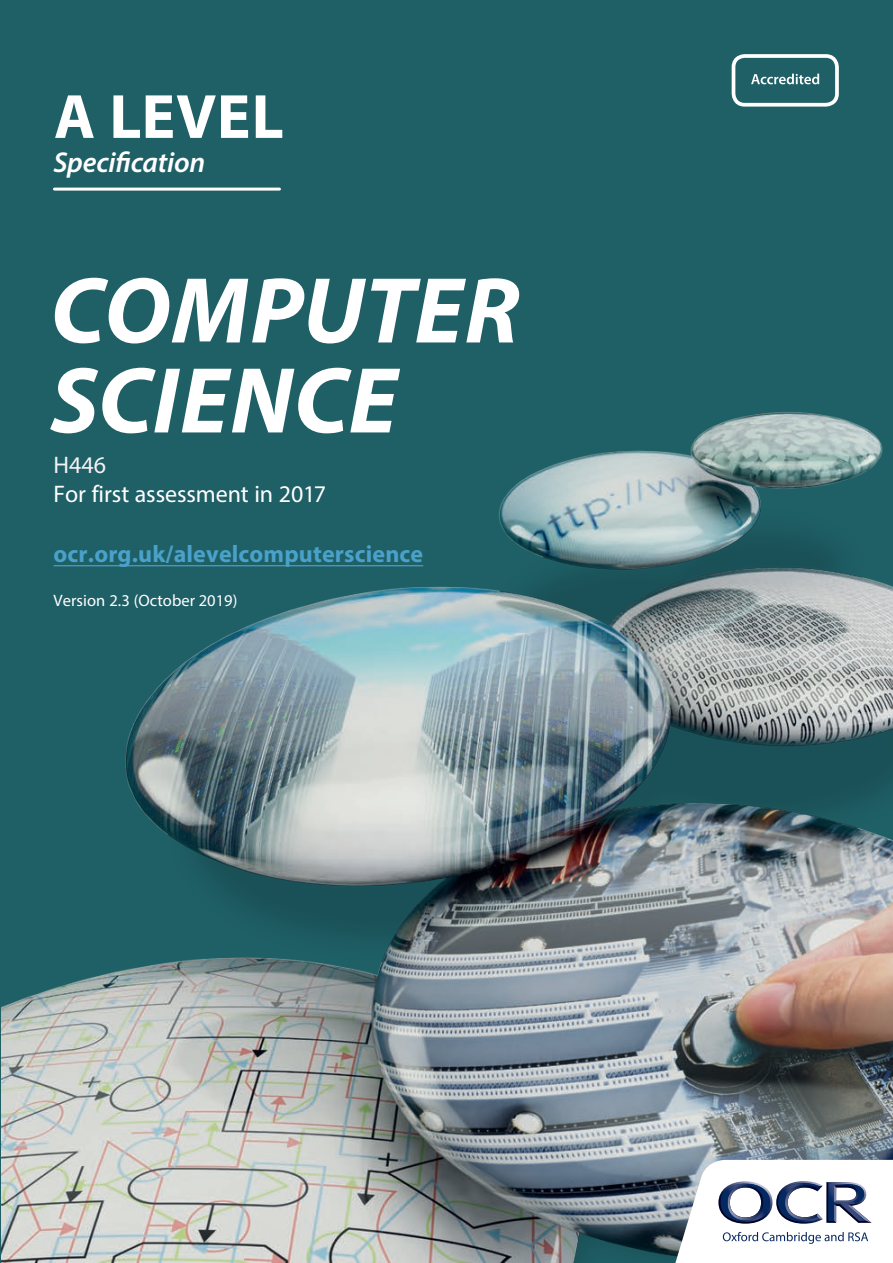
<style>
.page{position:relative;width:893px;height:1263px;background:#fff}
.page>*{position:absolute;margin:0;border:0;box-sizing:border-box;transform-origin:0 0}
.SUBJECT{font:italic 700 94.5px/90px "Myriad Pro";letter-spacing:.005em;color:#fff}
.t1{font:700 63px "Myriad Pro";letter-spacing:.015em;color:#fff}
.t2{font:italic 600 28.8px "Myriad Pro";letter-spacing:-.005em;color:#fff}
.code_text{font:700 24px "Myriad Pro";letter-spacing:.005em;color:#4aa1c9}
.code_text-2{font:24px/28.8px "Myriad Pro";letter-spacing:-.005em;color:#fff}
.code_text-3{font:16.5px "Myriad Pro";letter-spacing:.005em;color:#fff}
.s1{color:#f4f3f3}
</style>
<div class="page">
<img style="left:1px;top:1px;width:892px;height:1262px">
<div style="left:732px;top:54px;width:107px;height:53px;border:4px solid #fff;border-radius:11px"></div>
<svg style="left:751px;top:74px;width:68px;height:10px"></svg>
<hr style="left:54px;top:188px;width:225px;height:3px;background:#fff">
<svg style="left:671px;top:1160px;width:222px;height:103px"></svg>
<hr style="left:54px;top:565px;width:369px;height:1px;background:#4aa1c9">
<p class="t1" style="left:54px;top:76px;width:231px">A LEVEL</p>
<p class="t2" style="left:53px;top:144px;width:154px">Specification</p>
<h4 class="SUBJECT" style="left:50px;top:263px;width:471px">COMPUTER<br>SCIENCE</h4>
<h4 class="code_text-2" style="left:54px;top:450px;width:274px"><span class="s1">H446<br></span>For first assessment in 2017</h4>
<h4 class="code_text" style="left:54px;top:538px;width:371px">ocr.org.uk/alevelcomputerscience</h4>
<h4 class="code_text-3" style="left:54px;top:590px;width:185px">Version 2.3 (October 2019)</h4>
</div>
